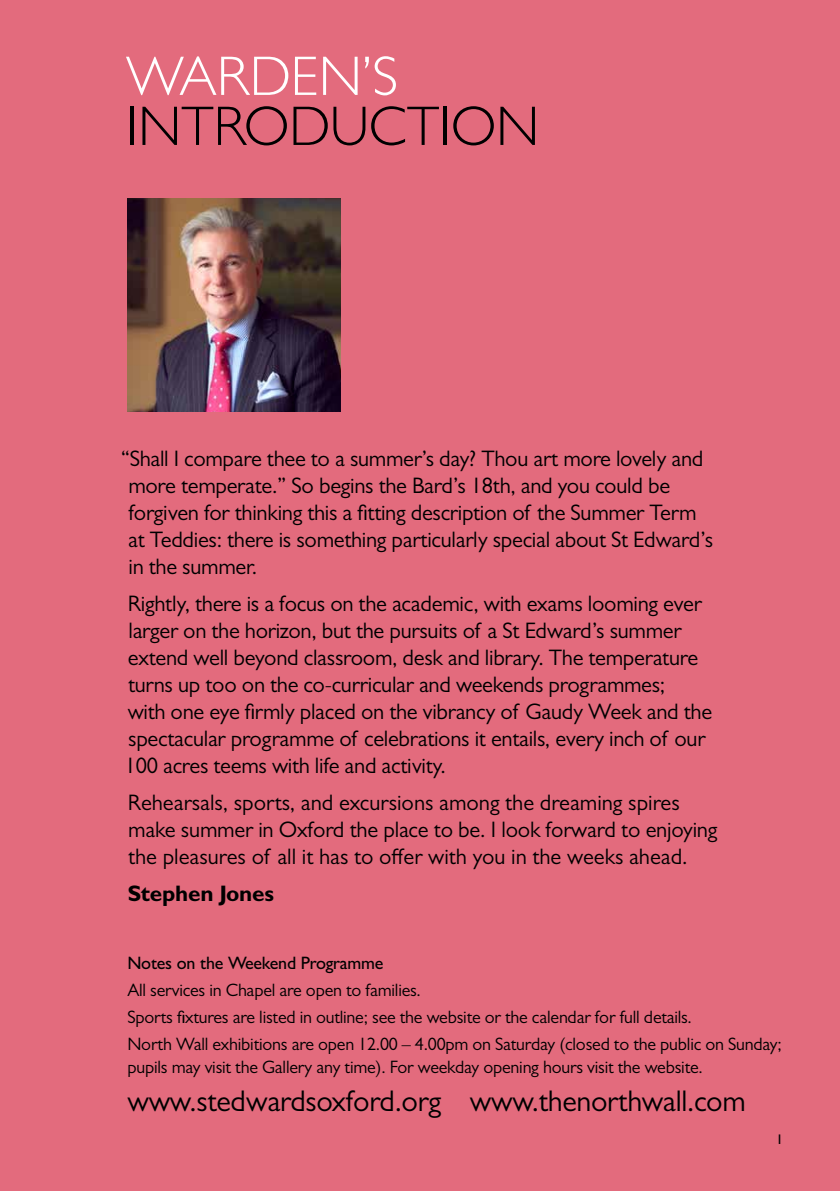
<style>
.page{position:relative;width:840px;height:1191px;background:#fff}
.page>*{position:absolute;margin:0;border:0;box-sizing:border-box;transform-origin:0 0}
.t1{font:300 56px "Gill Sans MT Pro";color:#000}
.t2{font:300 56px "Gill Sans MT Pro";color:#fff}
.t3{font:30px "Gill Sans MT Pro";letter-spacing:-.01em;color:#000}
.t4{font:22.4px/27px "Gill Sans MT Pro";letter-spacing:-.015em;color:#000}
.t5{font:700 22.4px "Gill Sans MT Pro";letter-spacing:-.015em;color:#000}
.t6{font:18px/27px "Gill Sans MT Pro";letter-spacing:-.01em;color:#000}
.t7{font:500 18px "Gill Sans MT Pro";letter-spacing:-.01em;color:#000}
.t8{font:500 14px "Gill Sans MT Pro";color:#000}
</style>
<div class="page">
<div style="left:0;top:0;width:839px;height:1191px;background:#e36b7d"></div>
<img style="left:127px;top:198px;width:213px;height:214px">
<h1 class="t2" style="left:126px;top:42px;width:273px">WARDEN’S</h1>
<h1 class="t1" style="left:126px;top:92px;width:414px">INTRODUCTION</h1>
<p class="t4" style="left:128px;top:444px;width:586px;text-indent:-8px">“Shall I compare thee to a summer’s day? Thou art more lovely and more temperate.” So begins the Bard’s 18th, and you could be forgiven for thinking this a fitting description of the Summer Term at Teddies: there is something particularly special about St Edward’s in the summer.</p>
<p class="t4" style="left:125px;top:589px;width:588px">Rightly, there is a focus on the academic, with exams looming ever larger on the horizon, but the pursuits of a St Edward’s summer extend well beyond classroom, desk and library. The temperature turns up too on the co-curricular and weekends programmes;<br>with one eye firmly placed on the vibrancy of Gaudy Week and the spectacular programme of celebrations it entails, every inch of our 100 acres teems with life and activity.</p>
<p class="t4" style="left:128px;top:788px;width:590px">Rehearsals, sports, and excursions among the dreaming spires make summer in Oxford the place to be. I look forward to enjoying the pleasures of all it has to offer with you in the weeks ahead.</p>
<p class="t5" style="left:128px;top:879px;width:148px">Stephen Jones</p>
<p class="t7" style="left:127px;top:952px;width:257px">Notes on the Weekend Programme</p>
<p class="t6" style="left:127px;top:976px;width:655px">All services in Chapel are open to families.<br>Sports fixtures are listed in outline; see the website or the calendar for full details.<br>North Wall exhibitions are open 12.00 – 4.00pm on Saturday (closed to the public on Sunday;</p>
<p class="t6" style="left:127px;top:1053px;width:576px">pupils may visit the Gallery any time). For weekday opening hours visit the website.</p>
<h2 class="t3" style="left:127px;top:1084px;width:619px">www.stedwardsoxford.org www.thenorthwall.com</h2>
<p class="t8" style="left:775px;top:1130px;width:8px">1</p>
</div>
